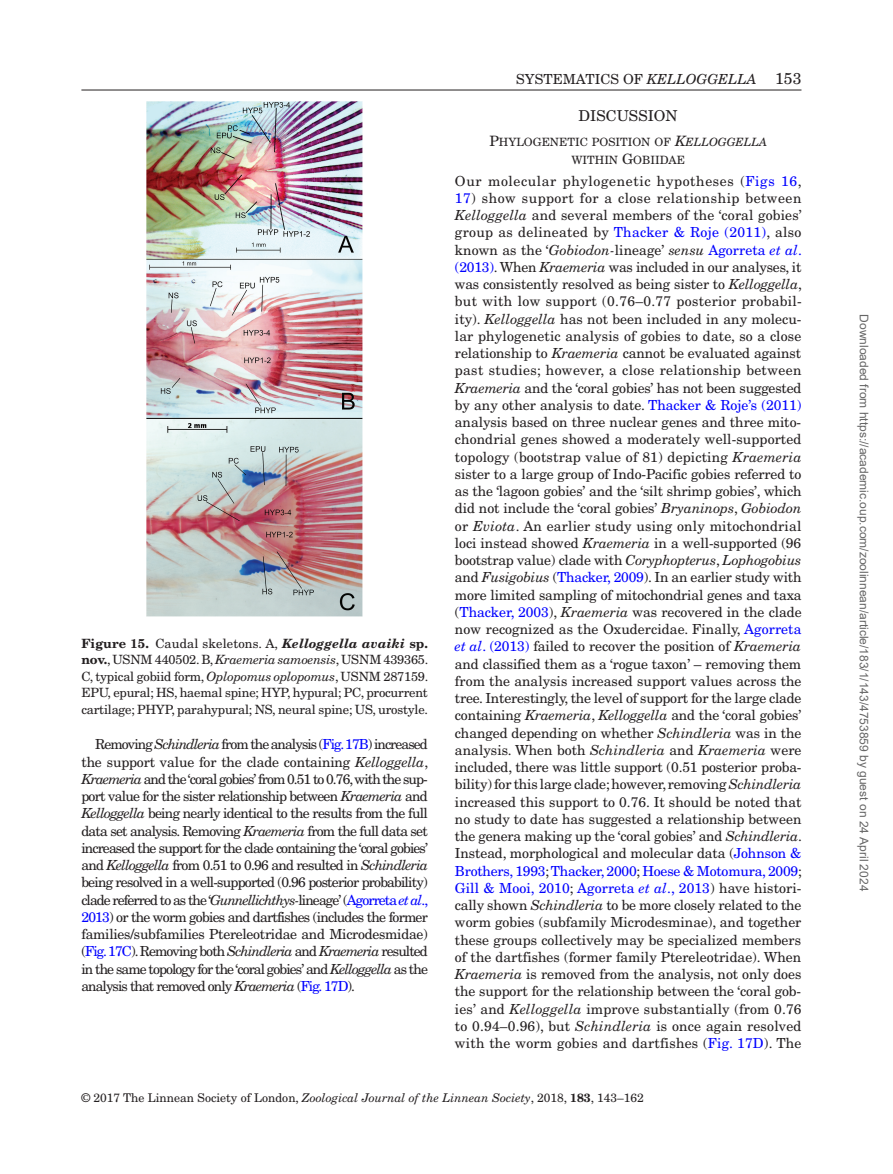
<style>
.page{position:relative;width:893px;height:1174px;background:#fff}
.page>*{position:absolute;margin:0;border:0;box-sizing:border-box;transform-origin:0 0}
.t1{font:15px "New Century Schlbk";color:#231f20}
.t2{font:13.8px/17.2px "New Century Schlbk";letter-spacing:.015em;color:#231f20;text-align:justify}
.t3{font:13.8px "New Century Schlbk";letter-spacing:.045em;color:#231f20}
.t4{font:12.75px/16.5px "New Century Schlbk";letter-spacing:-.015em;color:#231f20;text-align:justify}
.t5{font:12px "Arial";color:#666}
.t6{font:12px "New Century Schlbk";color:#231f20}
.t7{font:11.4px/17.2px "New Century Schlbk Roman SC800";color:#231f20;text-align:center}
.s1{font-weight:700}
.s2{font-weight:700;font-style:italic}
.s3{font-style:italic}
.s4{color:#00f}
.s5{font-style:italic;color:#00f}
.s6{font-size:15.75px}
.s7{font-size:14.25px}
.s8{font-family:"New Century Schlbk Italic SC800";font-size:14.25px}
.s9{font-family:"New Century Schlbk Italic SC800"}
</style>
<div class="page">
<hr style="left:81px;top:90px;width:720px;height:1px;background:#231f20">
<img style="left:147px;top:101px;width:216px;height:515px">
<p class="t4" style="left:81px;top:634px;width:348px"><span class="s1">Figure 15.</span> Caudal skeletons. A, <span class="s2">Kelloggella avaiki</span> <span class="s1">sp. nov.</span>, USNM 440502. B, <span class="s3">Kraemeria samoensis</span>, USNM 439365.<br>C, typical gobiid form, <span class="s3">Oplopomus oplopomus</span>, USNM 287159.<br>EPU, epural; HS, haemal spine; HYP, hypural; PC, procurrent cartilage; PHYP, parahypural; NS, neural spine; US, urostyle.</p>
<p class="t2" style="left:81px;top:735px;width:349px;text-indent:14px">Removing <span class="s3">Schindleria</span> from the analysis (<span class="s4">Fig.17B</span>) increased the support value for the clade containing <span class="s3">Kelloggella</span>, <span class="s3">Kraemeria</span> and the ‘coral gobies’ from 0.51 to 0.76, with the sup&shy;port value for the sister relationship between <span class="s3">Kraemeria</span> and <span class="s3">Kelloggella</span> being nearly identical to the results from the full data set analysis. Removing <span class="s3">Kraemeria</span> from the full data set increased the support for the clade containing the ‘coral gobies’ and <span class="s3">Kelloggella</span> from 0.51 to 0.96 and resulted in <span class="s3">Schindleria </span>being resolved in a well-supported (0.96 posterior probability) clade referred to as the ‘<span class="s3">Gunnellichthys-</span>lineage’ (<span class="s4">Agorreta</span> <span class="s5">et al</span><span class="s4">., 2013</span>) or the worm gobies and dartfishes (includes the former families/subfamilies Ptereleotridae and Microdesmidae) (<span class="s4">Fig. 17C</span>). Removing both <span class="s3">Schindleria</span> and <span class="s3">Kraemeria</span> resulted in the same topology for the ‘coral gobies’ and <span class="s3">Kelloggella</span> as the analysis that removed only <span class="s3">Kraemeria</span> (<span class="s4">Fig. 17D</span>).</p>
<p class="t2" style="left:516px;top:70px;width:287px">SYSTEMATICS OF <span class="s3">KELLOGGELLA</span> <span class="s6">153</span></p>
<p class="t1" style="left:579px;top:106px;width:101px">DISCUSSION</p>
<p class="t7" style="left:489px;top:134px;width:279px"><span class="s7">P</span>HYLOGENETIC POSITION OF <span class="s8">K</span><span class="s9">ELLOGGELLA<br></span>WITHIN <span class="s7">G</span>OBIIDAE</p>
<p class="t3" style="left:455px;top:172px;width:348px">Our molecular phylogenetic hypotheses (<span class="s4">Figs 16</span>,</p>
<p class="t2" style="left:455px;top:189px;width:349px"><span class="s4">17</span>) show support for a close relationship between <span class="s3">Kelloggella</span> and several members of the ‘coral gobies’ group as delineated by <span class="s4">Thacker &amp; Roje (2011)</span>, also known as the ‘<span class="s3">Gobiodon-</span>lineage’ <span class="s3">sensu</span> <span class="s4">Agorreta</span> <span class="s5">et al</span><span class="s4">. (2013)</span>. When <span class="s3">Kraemeria</span> was included in our analyses, it was consistently resolved as being sister to <span class="s3">Kelloggella</span>, but with low support (0.76–0.77 posterior probabil&shy;ity). <span class="s3">Kelloggella</span> has not been included in any molecu&shy;lar phylogenetic analysis of gobies to date, so a close relationship to <span class="s3">Kraemeria</span> cannot be evaluated against past studies; however, a close relationship between <span class="s3">Kraemeria</span> and the ‘coral gobies’ has not been suggested by any other analysis to date. <span class="s4">Thacker &amp; Roje’s (2011) </span>analysis based on three nuclear genes and three mito&shy;chondrial genes showed a moderately well-supported topology (bootstrap value of 81) depicting <span class="s3">Kraemeria </span>sister to a large group of Indo-Pacific gobies referred to as the ‘lagoon gobies’ and the ‘silt shrimp gobies’, which did not include the ‘coral gobies’ <span class="s3">Bryaninops</span>, <span class="s3">Gobiodon </span>or <span class="s3">Eviota</span>. An earlier study using only mitochondrial loci instead showed <span class="s3">Kraemeria</span> in a well-supported (96 bootstrap value) clade with <span class="s3">Coryphopterus</span>, <span class="s3">Lophogobius </span>and <span class="s3">Fusigobius</span> (<span class="s4">Thacker, 2009</span>). In an earlier study with more limited sampling of mitochondrial genes and taxa (<span class="s4">Thacker, 2003</span>), <span class="s3">Kraemeria</span> was recovered in the clade now recognized as the Oxudercidae. Finally, <span class="s4">Agorreta </span><span class="s5">et al</span><span class="s4">. (2013)</span> failed to recover the position of <span class="s3">Kraemeria </span>and classified them as a ‘rogue taxon’ – removing them from the analysis increased support values across the tree. Interestingly, the level of support for the large clade containing <span class="s3">Kraemeria</span>, <span class="s3">Kelloggella</span> and the ‘coral gobies’ changed depending on whether <span class="s3">Schindleria</span> was in the analysis. When both <span class="s3">Schindleria</span> and <span class="s3">Kraemeria</span> were included, there was little support (0.51 posterior proba&shy;bility) for this large clade; however, removing <span class="s3">Schindleria </span>increased this support to 0.76. It should be noted that no study to date has suggested a relationship between the genera making up the ‘coral gobies’ and <span class="s3">Schindleria</span>.<br>Instead, morphological and molecular data (<span class="s4">Johnson &amp; Brothers, 1993</span>; <span class="s4">Thacker, 2000</span>; <span class="s4">Hoese &amp; Motomura, 2009</span>; <span class="s4">Gill &amp; Mooi, 2010</span>; <span class="s4">Agorreta</span> <span class="s5">et al</span><span class="s4">., 2013</span>) have histori&shy;cally shown <span class="s3">Schindleria</span> to be more closely related to the worm gobies (subfamily Microdesminae), and together these groups collectively may be specialized members of the dartfishes (former family Ptereleotridae). When <span class="s3">Kraemeria</span> is removed from the analysis, not only does the support for the relationship between the ‘coral gob&shy;ies’ and <span class="s3">Kelloggella</span> improve substantially (from 0.76 to 0.94–0.96), but <span class="s3">Schindleria</span> is once again resolved with the worm gobies and dartfishes (<span class="s4">Fig. 17D</span>). The</p>
<p class="t6" style="left:81px;top:1090px;width:564px">© 2017 The Linnean Society of London, <span class="s3">Zoological Journal of the Linnean Society</span>, 2018, <span class="s1">183</span>, 143–162</p>
<p class="t5" style="left:868px;top:314px;width:578px;rotate:90deg">Downloaded from https://academic.oup.com/zoolinnean/article/183/1/143/4753859 by guest on 24 April 2024</p>
</div>
